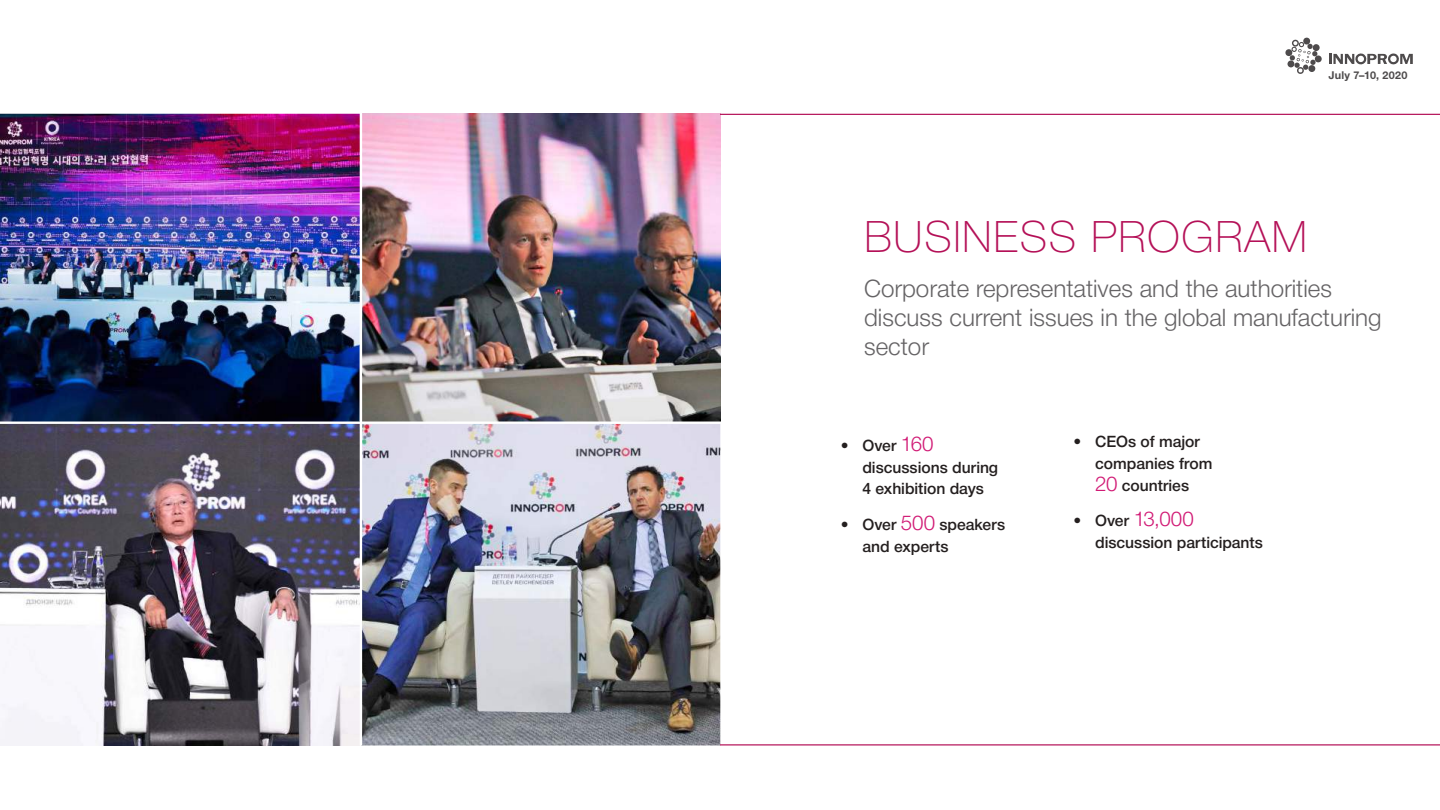
<style>
.page{position:relative;width:1440px;height:810px;background:#fff}
.page>*{position:absolute;margin:0;border:0;box-sizing:border-box;transform-origin:0 0}
.t1{font:100 43.5px "Helvetica Neue Cyr";letter-spacing:.04em;color:#b41057}
.t2{font:300 24.15px/29px "Helvetica Neue Cyr";color:#656365}
.t3{font:300 20.55px "Helvetica Neue Cyr";color:#d11a75}
.t4{font:500 15.67px/21.8px "Helvetica Neue Cyr";letter-spacing:-.005em;color:#241f1f}
.t5{font:700 10.8px "Helvetica Neue Cyr";letter-spacing:.03em;color:#4e4b4c}
.s1{font-weight:300;font-size:20.55px;color:#d11a75}
.s2{font-weight:500;font-size:15.67px;color:#241f1f}
</style>
<div class="page">
<img style="left:362px;top:114px;width:358px;height:631px">
<img style="left:0;top:424px;width:360px;height:322px">
<img style="left:0;top:114px;width:360px;height:308px">
<hr style="left:0;top:422px;width:722px;height:2px;background:#fff">
<hr style="left:720px;top:744px;width:720px;height:1px;background:#b41057">
<hr style="left:720px;top:114px;width:720px;height:1px;background:#b41057">
<svg style="left:1285px;top:37px;width:37px;height:37px"></svg>
<svg style="left:1329px;top:53px;width:84px;height:12px"></svg>
<p class="t5" style="left:1328px;top:69px;width:81px">July 7–10, 2020</p>
<h1 class="t1" style="left:864px;top:212px;width:444px">BUSINESS PROGRAM</h1>
<h2 class="t2" style="left:864px;top:274px;width:519px">Corporate representatives and the authorities discuss current issues in the global manufacturing sector</h2>
<p class="t4" style="left:862px;top:435px;width:137px;text-indent:-22px">• Over <span class="s1">160 </span>discussions during<br>4 exhibition days</p>
<p class="t4" style="left:862px;top:514px;width:144px;text-indent:-22px">• Over <span class="s1">500</span> speakers and experts</p>
<p class="t4" style="left:1095px;top:431px;width:119px;text-indent:-22px">• CEOs of major companies from<br><span class="s1">20</span> countries</p>
<h3 class="t3" style="left:1073px;top:508px;width:122px"><span class="s2">• Over</span> 13,000</h3>
<p class="t4" style="left:1095px;top:532px;width:169px">discussion participants</p>
</div>
